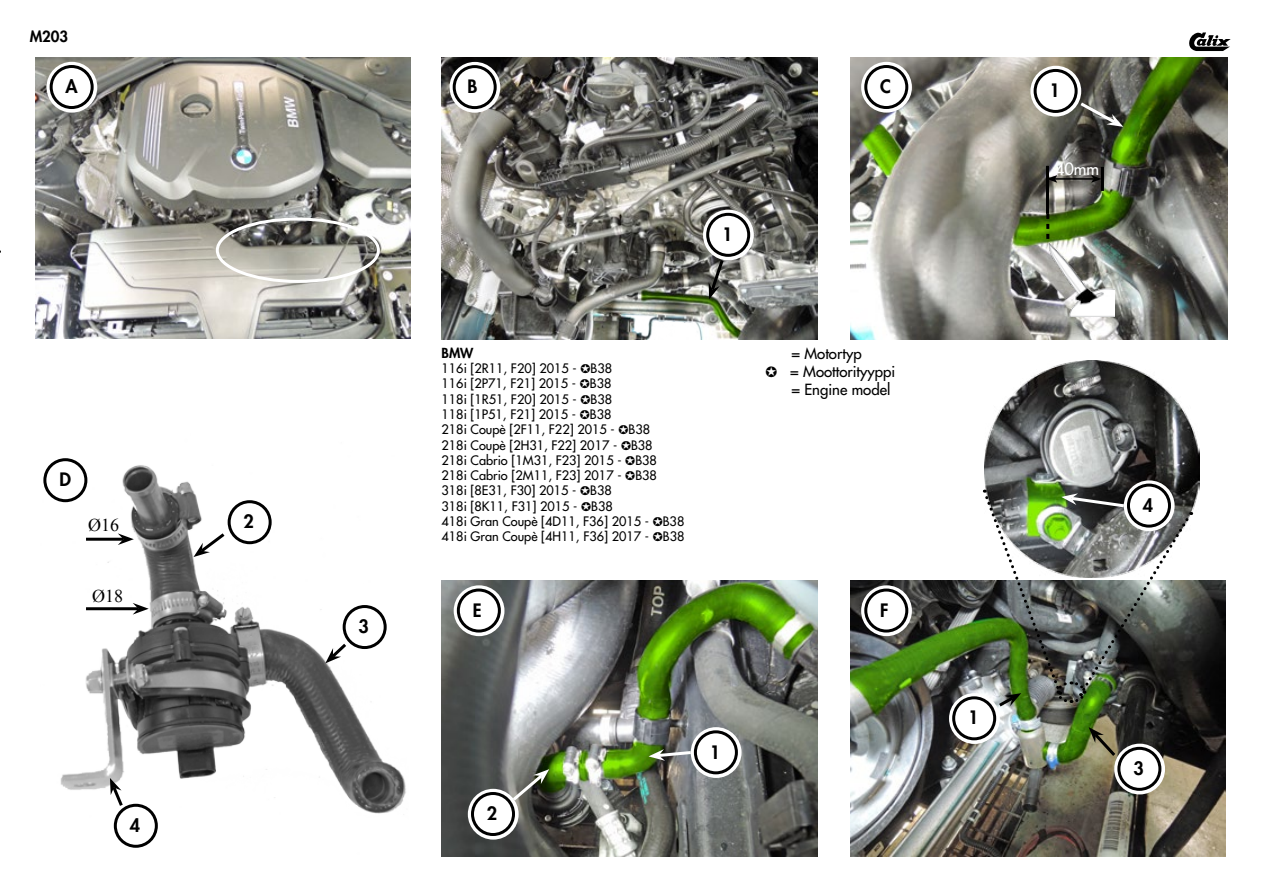
<style>
.page{position:relative;width:1263px;height:893px;background:#fff}
.page>*{position:absolute;margin:0;border:0;box-sizing:border-box;transform-origin:0 0}
.t1{font:800 18px "Futura Std";color:#000}
.t2{font:18px "Times New Roman";color:#000}
.t3{font:500 16.5px "Futura Std";color:#fff}
.t4{font:500 15px "Futura Std";color:#000}
.t5{font:800 15px "Futura Std";color:#000}
.t6{font:800 13.5px "Futura Std";color:#000}
.t7{font:500 12.75px/15.3px "Futura Std";color:#000}
</style>
<div class="page">
<img style="left:442px;top:57px;width:376px;height:283px">
<img style="left:35px;top:57px;width:375px;height:282px">
<svg style="left:1189px;top:32px;width:42px;height:19px"></svg>
<svg style="left:46px;top:62px;width:51px;height:51px"></svg>
<div style="left:50px;top:65px;width:44px;height:44px;border:3px solid #000;border-radius:50%"></div>
<svg style="left:449px;top:62px;width:51px;height:51px"></svg>
<div style="left:453px;top:65px;width:44px;height:44px;border:3px solid #000;border-radius:50%"></div>
<div style="left:216px;top:218px;width:164px;height:65px;border:3px solid #fff;border-radius:50%"></div>
<svg style="left:703px;top:210px;width:51px;height:50px"></svg>
<div style="left:706px;top:213px;width:44px;height:44px;border:3px solid #000;border-radius:50%"></div>
<svg style="left:709px;top:257px;width:17px;height:42px"></svg>
<img style="left:851px;top:57px;width:376px;height:283px">
<svg style="left:861px;top:62px;width:51px;height:51px"></svg>
<div style="left:864px;top:65px;width:44px;height:44px;border:3px solid #000;border-radius:50%"></div>
<hr style="left:1046px;top:166px;width:3px;height:48px;background:#000">
<hr style="left:1101px;top:167px;width:3px;height:24px;background:#000">
<hr style="left:1055px;top:178px;width:38px;height:2px;background:#000">
<svg style="left:1049px;top:175px;width:8px;height:8px"></svg>
<svg style="left:1091px;top:175px;width:10px;height:8px"></svg>
<svg style="left:1046px;top:214px;width:3px;height:25px"></svg>
<img style="left:1048px;top:243px;width:66px;height:73px">
<img style="left:442px;top:580px;width:376px;height:277px">
<svg style="left:454px;top:585px;width:50px;height:51px"></svg>
<div style="left:457px;top:588px;width:44px;height:44px;border:3px solid #000;border-radius:50%"></div>
<img style="left:43px;top:458px;width:363px;height:356px">
<div style="left:224px;top:497px;width:51px;height:51px;background:#fff;border-radius:50%"></div>
<div style="left:228px;top:500px;width:44px;height:44px;border:3px solid #000;border-radius:50%"></div>
<div style="left:339px;top:602px;width:51px;height:51px;background:#fff;border-radius:50%"></div>
<div style="left:343px;top:605px;width:44px;height:44px;border:3px solid #000;border-radius:50%"></div>
<svg style="left:193px;top:530px;width:35px;height:27px"></svg>
<svg style="left:325px;top:641px;width:24px;height:22px"></svg>
<svg style="left:691px;top:727px;width:50px;height:51px"></svg>
<div style="left:694px;top:730px;width:44px;height:44px;border:3px solid #000;border-radius:50%"></div>
<svg style="left:468px;top:789px;width:51px;height:51px"></svg>
<div style="left:471px;top:792px;width:44px;height:44px;border:3px solid #000;border-radius:50%"></div>
<svg style="left:648px;top:749px;width:46px;height:12px"></svg>
<svg style="left:510px;top:769px;width:39px;height:35px"></svg>
<svg style="left:1030px;top:66px;width:51px;height:51px"></svg>
<div style="left:1033px;top:69px;width:44px;height:44px;border:3px solid #000;border-radius:50%"></div>
<svg style="left:1077px;top:100px;width:46px;height:27px"></svg>
<img style="left:851px;top:580px;width:375px;height:277px">
<svg style="left:861px;top:585px;width:51px;height:51px"></svg>
<div style="left:864px;top:588px;width:44px;height:44px;border:3px solid #000;border-radius:50%"></div>
<div style="left:949px;top:693px;width:51px;height:51px;background:#fff;border-radius:50%"></div>
<div style="left:952px;top:696px;width:44px;height:44px;border:3px solid #000;border-radius:50%"></div>
<svg style="left:1114px;top:744px;width:51px;height:50px"></svg>
<div style="left:1117px;top:747px;width:44px;height:44px;border:3px solid #000;border-radius:50%"></div>
<svg style="left:1089px;top:727px;width:29px;height:32px"></svg>
<img style="left:984px;top:361px;width:215px;height:153px">
<div style="left:111px;top:801px;width:50px;height:50px;background:#fff;border-radius:50%"></div>
<div style="left:114px;top:804px;width:44px;height:44px;border:3px solid #000;border-radius:50%"></div>
<svg style="left:110px;top:778px;width:15px;height:31px"></svg>
<svg style="left:1124px;top:480px;width:50px;height:51px"></svg>
<div style="left:1127px;top:484px;width:44px;height:44px;border:3px solid #000;border-radius:50%"></div>
<img style="left:981px;top:490px;width:212px;height:219px">
<p class="t5" style="left:30px;top:27px;width:40px">M203</p>
<h1 class="t1" style="left:66px;top:75px;width:14px">A</h1>
<h1 class="t1" style="left:467px;top:75px;width:11px">B</h1>
<h1 class="t1" style="left:880px;top:75px;width:12px">C</h1>
<h1 class="t1" style="left:59px;top:468px;width:13px">D</h1>
<h1 class="t2" style="left:88px;top:513px;width:32px">Ø16</h1>
<h1 class="t1" style="left:244px;top:510px;width:12px">2</h1>
<h1 class="t2" style="left:92px;top:584px;width:32px">Ø18</h1>
<h1 class="t1" style="left:130px;top:814px;width:12px">4</h1>
<h1 class="t1" style="left:359px;top:615px;width:12px">3</h1>
<h1 class="t1" style="left:722px;top:223px;width:12px">1</h1>
<p class="t6" style="left:442px;top:344px;width:33px">BMW</p>
<p class="t7" style="left:442px;top:361px;width:244px">116i [2R11, F20] 2015 - ✪B38<br>116i [2P71, F21] 2015 - ✪B38<br>118i [1R51, F20] 2015 - ✪B38<br>118i [1P51, F21] 2015 - ✪B38<br>218i Coupè [2F11, F22] 2015 - ✪B38<br>218i Coupè [2H31, F22] 2017 - ✪B38<br>218i Cabrio [1M31, F23] 2015 - ✪B38<br>218i Cabrio [2M11, F23] 2017 - ✪B38<br>318i [8E31, F30] 2015 - ✪B38<br>318i [8K11, F31] 2015 - ✪B38<br>418i Gran Coupè [4D11, F36] 2015 - ✪B38<br>418i Gran Coupè [4H11, F36] 2017 - ✪B38</p>
<h1 class="t1" style="left:473px;top:599px;width:10px">E</h1>
<p class="t4" style="left:791px;top:344px;width:72px">= Motortyp</p>
<p class="t4" style="left:765px;top:362px;width:131px">✪ = Moottorityyppi</p>
<p class="t4" style="left:791px;top:380px;width:100px">= Engine model</p>
<h1 class="t1" style="left:880px;top:599px;width:10px">F</h1>
<h1 class="t1" style="left:487px;top:802px;width:12px">2</h1>
<h1 class="t1" style="left:710px;top:740px;width:12px">1</h1>
<h1 class="t1" style="left:968px;top:706px;width:12px">1</h1>
<h1 class="t1" style="left:1049px;top:79px;width:12px">1</h1>
<p class="t3" style="left:1055px;top:158px;width:46px">40mm</p>
<h1 class="t1" style="left:1143px;top:494px;width:12px">4</h1>
<h1 class="t1" style="left:1133px;top:757px;width:12px">3</h1>
</div>
